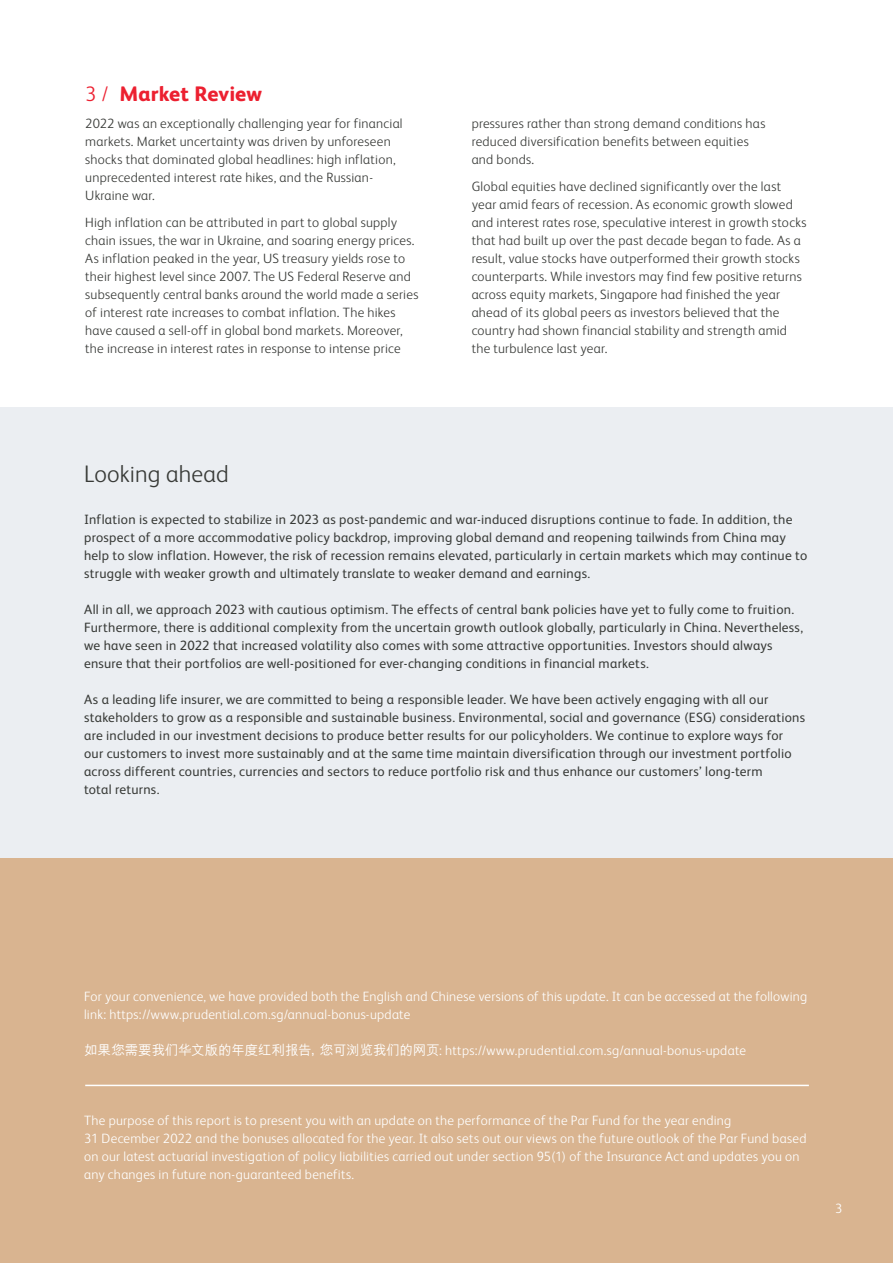
<style>
.page{position:relative;width:893px;height:1263px;background:#fff}
.page>*{position:absolute;margin:0;border:0;box-sizing:border-box;transform-origin:0 0}
.t1{font:300 24px "FS Albert Pro";letter-spacing:.005em;color:#383a37}
.t2{font:800 21px "FS Albert Pro";letter-spacing:.005em;color:#ec2030}
.t3{font:13.5px/18px "FS Albert Pro";letter-spacing:.02em;color:#383a37}
.t4{font:300 13.5px/18px "FS Albert Pro";letter-spacing:.02em;color:#383a37}
.t5{font:300 13.5px/18px "FS Albert Pro";letter-spacing:.02em;color:#fff}
.s1{font-weight:300}
.s2{font-family:"M Hei PRC";font-weight:500}
</style>
<div class="page">
<div style="left:0;top:858px;width:893px;height:405px;background:#d9b490"></div>
<div style="left:0;top:407px;width:893px;height:451px;background:#ebeef2"></div>
<hr style="left:85px;top:1085px;width:724px;height:1px;background:#fff">
<h2 class="t2" style="left:85px;top:77px;width:178px"><span class="s1">3 /</span> Market Review</h2>
<p class="t4" style="left:85px;top:114px;width:319px">2022 was an exceptionally challenging year for financial markets. Market uncertainty was driven by unforeseen shocks that dominated global headlines: high inflation, unprecedented interest rate hikes, and the Russian-Ukraine war.</p>
<p class="t4" style="left:85px;top:213px;width:335px">High inflation can be attributed in part to global supply chain issues, the war in Ukraine, and soaring energy prices.<br>As inflation peaked in the year, US treasury yields rose to their highest level since 2007. The US Federal Reserve and subsequently central banks around the world made a series of interest rate increases to combat inflation. The hikes have caused a sell-off in global bond markets. Moreover, the increase in interest rates in response to intense price</p>
<p class="t4" style="left:472px;top:114px;width:295px">pressures rather than strong demand conditions has reduced diversification benefits between equities and bonds.</p>
<p class="t4" style="left:472px;top:177px;width:336px">Global equities have declined significantly over the last year amid fears of recession. As economic growth slowed and interest rates rose, speculative interest in growth stocks that had built up over the past decade began to fade. As a result, value stocks have outperformed their growth stocks counterparts. While investors may find few positive returns across equity markets, Singapore had finished the year ahead of its global peers as investors believed that the country had shown financial stability and strength amid the turbulence last year.</p>
<h1 class="t1" style="left:84px;top:457px;width:146px">Looking ahead</h1>
<p class="t3" style="left:84px;top:509px;width:725px">Inflation is expected to stabilize in 2023 as post-pandemic and war-induced disruptions continue to fade. In addition, the prospect of a more accommodative policy backdrop, improving global demand and reopening tailwinds from China may help to slow inflation. However, the risk of recession remains elevated, particularly in certain markets which may continue to struggle with weaker growth and ultimately translate to weaker demand and earnings.</p>
<p class="t3" style="left:84px;top:599px;width:720px">All in all, we approach 2023 with cautious optimism. The effects of central bank policies have yet to fully come to fruition.<br>Furthermore, there is additional complexity from the uncertain growth outlook globally, particularly in China. Nevertheless, we have seen in 2022 that increased volatility also comes with some attractive opportunities. Investors should always ensure that their portfolios are well-positioned for ever-changing conditions in financial markets.</p>
<p class="t3" style="left:84px;top:689px;width:723px">As a leading life insurer, we are committed to being a responsible leader. We have been actively engaging with all our stakeholders to grow as a responsible and sustainable business. Environmental, social and governance (ESG) considerations are included in our investment decisions to produce better results for our policyholders. We continue to explore ways for our customers to invest more sustainably and at the same time maintain diversification through our investment portfolio across different countries, currencies and sectors to reduce portfolio risk and thus enhance our customers’ long-term<br>total returns.</p>
<p class="t5" style="left:84px;top:987px;width:725px">For your convenience, we have provided both the English and Chinese versions of this update. It can be accessed at the following link: https://www.prudential.com.sg/annual-bonus-update</p>
<p class="t5" style="left:84px;top:1041px;width:663px"><span class="s2">如果您需要我们华文版的年度红利报告，您可浏览我们的网页</span>: https://www.prudential.com.sg/annual-bonus-update</p>
<p class="t5" style="left:84px;top:1110px;width:724px">The purpose of this report is to present you with an update on the performance of the Par Fund for the year ending<br>31 December 2022 and the bonuses allocated for the year. It also sets out our views on the future outlook of the Par Fund based on our latest actuarial investigation of policy liabilities carried out under section 95(1) of the Insurance Act and updates you on any changes in future non-guaranteed benefits.</p>
<p class="t5" style="left:835px;top:1199px;width:9px">3</p>
</div>
